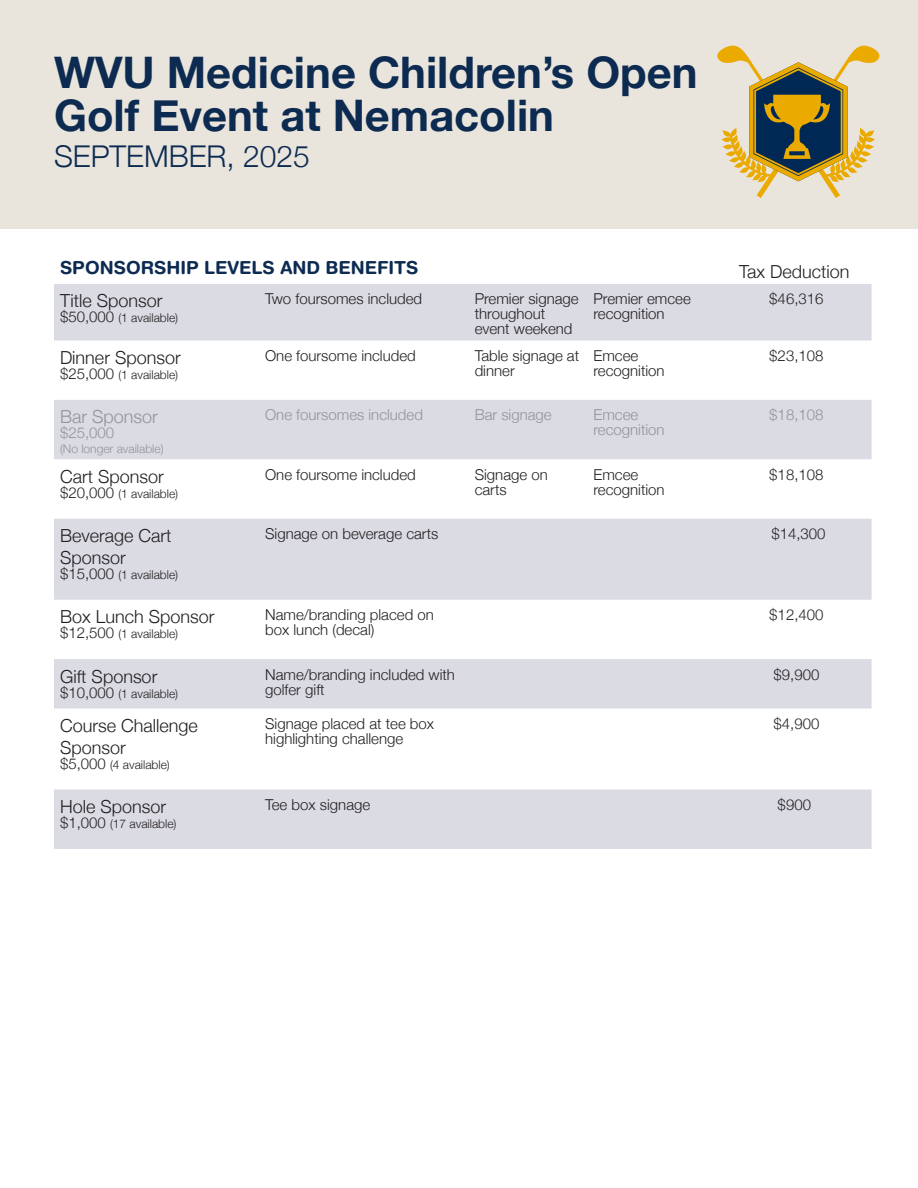
<style>
.page{position:relative;width:918px;height:1188px;background:#fff}
.page>*{position:absolute;margin:0;border:0;box-sizing:border-box;transform-origin:0 0}
.t1{font:700 43.5px "Helvetica Neue";color:#0d2b51}
.t2{font:300 30px "Helvetica Neue";color:#0d2b51}
.t3{font:300 18px/21.6px "Helvetica Neue";color:#231f20}
.t4{font:700 18px "Helvetica Rounded LT Std";color:#0d2b51}
.t5{font:300 18px "Helvetica Neue";color:#939598}
.t6{font:300 15px/15px "Helvetica Neue";color:#231f20}
.t7{font:300 15px/15px "Helvetica Neue";color:#939598}
.t8{font:300 12px "Helvetica Neue";color:#231f20}
.t9{font:300 12px "Helvetica Neue";color:#939598}
.s1{font-size:15px}
</style>
<div class="page">
<div style="left:0;top:0;width:918px;height:229px;background:#e9e5dd"></div>
<svg style="left:54px;top:284px;width:818px;height:565px;fill:#dadbe3"></svg>
<svg style="left:717px;top:46px;width:163px;height:152px"></svg>
<p class="t1" style="left:54px;top:38px;width:645px">WVU Medicine Children’s Open</p>
<p class="t1" style="left:54px;top:81px;width:502px">Golf Event at Nemacolin</p>
<p class="t2" style="left:54px;top:132px;width:257px">SEPTEMBER, 2025</p>
<p class="t4" style="left:60px;top:256px;width:360px">SPONSORSHIP LEVELS AND BENEFITS</p>
<p class="t3" style="left:739px;top:259px;width:112px">Tax Deduction</p>
<p class="t3" style="left:60px;top:289px;width:104px">Title Sponsor</p>
<p class="t8" style="left:60px;top:308px;width:120px"><span class="s1">$50,000</span> (1 available)</p>
<p class="t6" style="left:265px;top:291px;width:158px">Two foursomes included</p>
<p class="t6" style="left:475px;top:291px;width:105px">Premier signage throughout event weekend</p>
<p class="t6" style="left:594px;top:291px;width:99px">Premier emcee recognition</p>
<p class="t6" style="left:769px;top:291px;width:56px">$46,316</p>
<p class="t3" style="left:60px;top:345px;width:122px">Dinner Sponsor</p>
<p class="t8" style="left:60px;top:365px;width:120px"><span class="s1">$25,000</span> (1 available)</p>
<p class="t6" style="left:265px;top:347px;width:152px">One foursome included</p>
<p class="t6" style="left:475px;top:347px;width:106px">Table signage at dinner</p>
<p class="t6" style="left:594px;top:347px;width:73px">Emcee recognition</p>
<p class="t6" style="left:769px;top:347px;width:56px">$23,108</p>
<p class="t5" style="left:60px;top:402px;width:99px">Bar Sponsor</p>
<p class="t7" style="left:60px;top:424px;width:56px">$25,000</p>
<p class="t9" style="left:60px;top:439px;width:105px">(No longer available)</p>
<p class="t7" style="left:265px;top:406px;width:159px">One foursomes included</p>
<p class="t7" style="left:475px;top:406px;width:78px">Bar signage</p>
<p class="t7" style="left:594px;top:406px;width:73px">Emcee recognition</p>
<p class="t7" style="left:769px;top:406px;width:56px">$18,108</p>
<p class="t3" style="left:60px;top:464px;width:105px">Cart Sponsor</p>
<p class="t8" style="left:60px;top:484px;width:120px"><span class="s1">$20,000</span> (1 available)</p>
<p class="t6" style="left:265px;top:466px;width:152px">One foursome included</p>
<p class="t6" style="left:475px;top:466px;width:75px">Signage on carts</p>
<p class="t6" style="left:594px;top:466px;width:73px">Emcee recognition</p>
<p class="t6" style="left:769px;top:466px;width:56px">$18,108</p>
<p class="t3" style="left:60px;top:524px;width:113px">Beverage Cart<br>Sponsor</p>
<p class="t8" style="left:60px;top:565px;width:120px"><span class="s1">$15,000</span> (1 available)</p>
<p class="t6" style="left:265px;top:525px;width:175px">Signage on beverage carts</p>
<p class="t6" style="left:771px;top:525px;width:56px">$14,300</p>
<p class="t3" style="left:60px;top:605px;width:156px">Box Lunch Sponsor</p>
<p class="t8" style="left:60px;top:624px;width:120px"><span class="s1">$12,500</span> (1 available)</p>
<p class="t6" style="left:265px;top:606px;width:170px">Name/branding placed on box lunch (decal)</p>
<p class="t6" style="left:769px;top:606px;width:56px">$12,400</p>
<p class="t3" style="left:60px;top:664px;width:99px">Gift Sponsor</p>
<p class="t8" style="left:60px;top:684px;width:120px"><span class="s1">$10,000</span> (1 available)</p>
<p class="t6" style="left:265px;top:666px;width:191px">Name/branding included with golfer gift</p>
<p class="t6" style="left:773px;top:666px;width:47px">$9,900</p>
<p class="t3" style="left:60px;top:713px;width:139px">Course Challenge<br>Sponsor</p>
<p class="t8" style="left:60px;top:755px;width:111px"><span class="s1">$5,000</span> (4 available)</p>
<p class="t6" style="left:265px;top:715px;width:170px">Signage placed at tee box highlighting challenge</p>
<p class="t6" style="left:773px;top:715px;width:47px">$4,900</p>
<p class="t3" style="left:60px;top:794px;width:108px">Hole Sponsor</p>
<p class="t8" style="left:60px;top:814px;width:118px"><span class="s1">$1,000</span> (17 available)</p>
<p class="t6" style="left:265px;top:796px;width:107px">Tee box signage</p>
<p class="t6" style="left:778px;top:796px;width:35px">$900</p>
</div>
